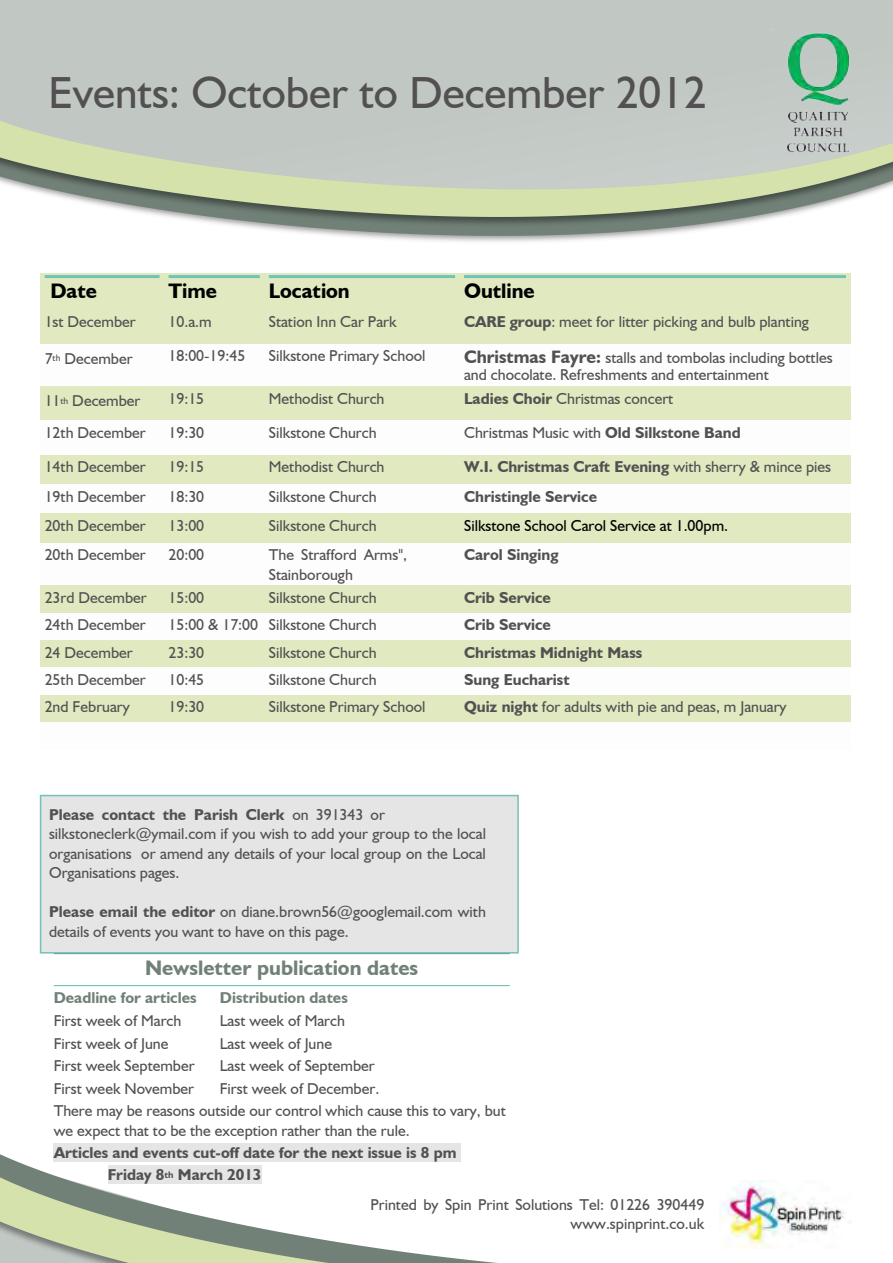
<style>
.page{position:relative;width:893px;height:1263px;background:#fff}
.page>*{position:absolute;margin:0;border:0;box-sizing:border-box;transform-origin:0 0}
.t1{font:45px "Humanist 521 BT";color:#525051}
.t2{font:700 21px "Humanist 521 BT";color:#718177}
.t3{font:700 21px "Humanist 521 BT";color:#000}
.t4{font:15.75px/19.5px "Humanist 521 BT";color:#525051}
.t5{font:700 15.75px/22px "Humanist 521 BT";color:#525051}
.t6{font:15.75px "Humanist 521 BT";color:#000}
.t7{font:700 15.75px "Humanist 521 BT";color:#718177}
.s1{font-weight:700}
.s2{font-weight:700;font-size:18px}
.s3{font-weight:400}
</style>
<div class="page">
<svg style="left:0;top:1148px;width:497px;height:115px"></svg>
<div style="left:0;top:0;width:893px;height:100px;background:#c1c8c4"></div>
<img style="left:0;top:100px;width:893px;height:213px">
<svg style="left:0;top:115px;width:893px;height:102px;background:#c0c9b6"></svg>
<img style="left:773px;top:30px;width:90px;height:127px">
<div style="left:40px;top:273px;width:124px;height:36px;background:#e0e9c0"></div>
<div style="left:164px;top:273px;width:100px;height:36px;background:#e0e9c0"></div>
<div style="left:264px;top:273px;width:196px;height:36px;background:#e0e9c0"></div>
<div style="left:460px;top:273px;width:390px;height:36px;background:#e0e9c0"></div>
<div style="left:40px;top:309px;width:124px;height:35px;background:#e0e9c0"></div>
<div style="left:164px;top:309px;width:100px;height:35px;background:#e0e9c0"></div>
<div style="left:264px;top:309px;width:196px;height:35px;background:#e0e9c0"></div>
<div style="left:460px;top:309px;width:390px;height:35px;background:#e0e9c0"></div>
<div style="left:40px;top:386px;width:124px;height:35px;background:#e0e9c0"></div>
<div style="left:164px;top:386px;width:100px;height:35px;background:#e0e9c0"></div>
<div style="left:264px;top:386px;width:196px;height:35px;background:#e0e9c0"></div>
<div style="left:460px;top:386px;width:390px;height:35px;background:#e0e9c0"></div>
<div style="left:40px;top:455px;width:124px;height:29px;background:#e0e9c0"></div>
<div style="left:164px;top:455px;width:100px;height:29px;background:#e0e9c0"></div>
<div style="left:264px;top:455px;width:196px;height:29px;background:#e0e9c0"></div>
<div style="left:460px;top:455px;width:390px;height:29px;background:#e0e9c0"></div>
<div style="left:40px;top:514px;width:124px;height:29px;background:#e0e9c0"></div>
<div style="left:164px;top:514px;width:100px;height:29px;background:#e0e9c0"></div>
<div style="left:264px;top:514px;width:196px;height:29px;background:#e0e9c0"></div>
<div style="left:460px;top:514px;width:390px;height:29px;background:#e0e9c0"></div>
<div style="left:40px;top:586px;width:124px;height:27px;background:#e0e9c0"></div>
<div style="left:164px;top:586px;width:100px;height:27px;background:#e0e9c0"></div>
<div style="left:264px;top:586px;width:196px;height:27px;background:#e0e9c0"></div>
<div style="left:460px;top:586px;width:390px;height:27px;background:#e0e9c0"></div>
<div style="left:40px;top:640px;width:124px;height:28px;background:#e0e9c0"></div>
<div style="left:164px;top:640px;width:100px;height:28px;background:#e0e9c0"></div>
<div style="left:264px;top:640px;width:196px;height:28px;background:#e0e9c0"></div>
<div style="left:460px;top:640px;width:390px;height:28px;background:#e0e9c0"></div>
<div style="left:40px;top:695px;width:124px;height:27px;background:#e0e9c0"></div>
<div style="left:164px;top:695px;width:100px;height:27px;background:#e0e9c0"></div>
<div style="left:264px;top:695px;width:196px;height:27px;background:#e0e9c0"></div>
<div style="left:460px;top:695px;width:390px;height:27px;background:#e0e9c0"></div>
<hr style="left:45px;top:275px;width:115px;height:3px;background:#71c3b7">
<hr style="left:169px;top:275px;width:91px;height:3px;background:#71c3b7">
<hr style="left:269px;top:275px;width:186px;height:3px;background:#71c3b7">
<hr style="left:464px;top:275px;width:382px;height:3px;background:#71c3b7">
<div style="left:54px;top:1143px;width:407px;height:19px;background:#e5e5e5"></div>
<div style="left:108px;top:1165px;width:57px;height:19px;background:#e5e5e5"></div>
<div style="left:165px;top:1165px;width:9px;height:19px;background:#e5e5e5"></div>
<div style="left:174px;top:1165px;width:87px;height:19px;background:#e5e5e5"></div>
<hr style="left:54px;top:952px;width:456px;height:2px;background:#718177">
<hr style="left:54px;top:985px;width:456px;height:1px;background:#71c3b7">
<div style="left:41px;top:795px;width:477px;height:158px;background:#e5e5e5"></div>
<div style="left:40px;top:795px;width:479px;height:158px;border:2px solid #71c3b7"></div>
<img style="left:719px;top:1181px;width:126px;height:67px">
<h1 class="t1" style="left:49px;top:73px;width:659px">Events: October to December 2012</h1>
<h2 class="t3" style="left:50px;top:282px;width:48px">Date</h2>
<h2 class="t3" style="left:169px;top:282px;width:50px">Time</h2>
<h2 class="t3" style="left:269px;top:282px;width:82px">Location</h2>
<h2 class="t3" style="left:464px;top:282px;width:72px">Outline</h2>
<p class="t4" style="left:45px;top:313px;width:93px">1st December</p>
<p class="t4" style="left:169px;top:313px;width:45px">10.a.m</p>
<p class="t4" style="left:269px;top:313px;width:129px">Station Inn Car Park</p>
<p class="t4" style="left:464px;top:313px;width:346px"><span class="s1">CARE group</span>: meet for litter picking and bulb planting</p>
<p class="t4" style="left:45px;top:350px;width:89px">7<sup>th</sup> December</p>
<p class="t4" style="left:169px;top:347px;width:78px">18:00-19:45</p>
<p class="t4" style="left:269px;top:347px;width:158px">Silkstone Primary School</p>
<p class="t4" style="left:464px;top:350px;width:370px;line-height:17.2px"><span class="s2">Christmas Fayre:</span> stalls and tombolas including bottles and chocolate. Refreshments and entertainment</p>
<p class="t4" style="left:45px;top:392px;width:97px">11<sup>th</sup> December</p>
<p class="t4" style="left:169px;top:390px;width:37px">19:15</p>
<p class="t4" style="left:269px;top:390px;width:117px">Methodist Church</p>
<p class="t4" style="left:464px;top:390px;width:211px"><span class="s1">Ladies Choir</span> Christmas concert</p>
<p class="t4" style="left:45px;top:424px;width:103px">12th December</p>
<p class="t4" style="left:169px;top:424px;width:37px">19:30</p>
<p class="t4" style="left:269px;top:424px;width:109px">Silkstone Church</p>
<p class="t4" style="left:464px;top:424px;width:278px">Christmas Music with <span class="s1">Old Silkstone Band</span></p>
<p class="t4" style="left:45px;top:458px;width:103px">14th December</p>
<p class="t4" style="left:169px;top:458px;width:37px">19:15</p>
<p class="t4" style="left:269px;top:458px;width:117px">Methodist Church</p>
<p class="t5" style="left:464px;top:457px;width:369px">W.I. Christmas Craft Evening <span class="s3">with sherry &amp; mince pies</span></p>
<p class="t4" style="left:45px;top:488px;width:103px">19th December</p>
<p class="t4" style="left:169px;top:488px;width:37px">18:30</p>
<p class="t4" style="left:269px;top:488px;width:109px">Silkstone Church</p>
<p class="t5" style="left:464px;top:486px;width:134px">Christingle Service</p>
<p class="t4" style="left:45px;top:517px;width:103px">20th December</p>
<p class="t4" style="left:169px;top:517px;width:37px">13:00</p>
<p class="t4" style="left:269px;top:517px;width:109px">Silkstone Church</p>
<p class="t6" style="left:464px;top:519px;width:266px">Silkstone School Carol Service at 1.00pm.</p>
<p class="t4" style="left:45px;top:546px;width:103px">20th December</p>
<p class="t4" style="left:169px;top:546px;width:37px">20:00</p>
<p class="t4" style="left:269px;top:546px;width:140px">The Strafford Arms",<br>Stainborough</p>
<p class="t5" style="left:464px;top:545px;width:96px">Carol Singing</p>
<p class="t4" style="left:45px;top:589px;width:104px">23rd December</p>
<p class="t4" style="left:169px;top:589px;width:37px">15:00</p>
<p class="t4" style="left:269px;top:589px;width:109px">Silkstone Church</p>
<p class="t5" style="left:464px;top:588px;width:88px">Crib Service</p>
<p class="t4" style="left:45px;top:616px;width:103px">24th December</p>
<p class="t4" style="left:169px;top:616px;width:210px">15:00 &amp; 17:00 Silkstone Church</p>
<p class="t5" style="left:464px;top:615px;width:88px">Crib Service</p>
<p class="t4" style="left:45px;top:644px;width:90px">24 December</p>
<p class="t4" style="left:169px;top:644px;width:37px">23:30</p>
<p class="t4" style="left:269px;top:644px;width:109px">Silkstone Church</p>
<p class="t5" style="left:464px;top:642px;width:180px">Christmas Midnight Mass</p>
<p class="t4" style="left:45px;top:671px;width:103px">25th December</p>
<p class="t4" style="left:169px;top:671px;width:37px">10:45</p>
<p class="t4" style="left:269px;top:671px;width:109px">Silkstone Church</p>
<p class="t5" style="left:464px;top:670px;width:107px">Sung Eucharist</p>
<p class="t4" style="left:45px;top:698px;width:87px">2nd February</p>
<p class="t4" style="left:169px;top:698px;width:37px">19:30</p>
<p class="t4" style="left:269px;top:698px;width:158px">Silkstone Primary School</p>
<p class="t4" style="left:464px;top:698px;width:324px"><span class="s1">Quiz night</span> for adults with pie and peas, m January</p>
<p class="t4" style="left:49px;top:806px;width:438px"><span class="s1">Please contact the Parish Clerk</span> on 391343 or silkstoneclerk@ymail.com if you wish to add your group to the local organisations or amend any details of your local group on the Local Organisations pages.</p>
<p class="t4" style="left:49px;top:903px;width:438px"><span class="s1">Please email the editor</span> on diane.brown56@googlemail.com with details of events you want to have on this page.</p>
<h2 class="t2" style="left:145px;top:958px;width:275px">Newsletter publication dates</h2>
<p class="t7" style="left:54px;top:991px;width:144px">Deadline for articles</p>
<p class="t7" style="left:220px;top:991px;width:129px">Distribution dates</p>
<p class="t4" style="left:54px;top:1012px;width:129px">First week of March</p>
<p class="t4" style="left:220px;top:1012px;width:127px">Last week of March</p>
<p class="t4" style="left:54px;top:1035px;width:116px">First week of June</p>
<p class="t4" style="left:220px;top:1035px;width:114px">Last week of June</p>
<p class="t4" style="left:54px;top:1057px;width:142px">First week September</p>
<p class="t4" style="left:220px;top:1057px;width:157px">Last week of September</p>
<p class="t4" style="left:54px;top:1080px;width:142px">First week November</p>
<p class="t4" style="left:54px;top:1078px;width:454px;line-height:22.5px;text-indent:166px">First week of December.<br>There may be reasons outside our control which cause this to vary, but</p>
<p class="t4" style="left:54px;top:1122px;width:357px">we expect that to be the exception rather than the rule.</p>
<p class="t5" style="left:108px;top:1143px;width:350px;text-indent:-54px">Articles and events cut-off date for the next issue is 8 pm<br>Friday 8<sup>th</sup> March 2013</p>
<p class="t4" style="left:370px;top:1196px;width:335px;text-align:right">Printed by Spin Print Solutions Tel: 01226 390449 www.spinprint.co.uk</p>
</div>
